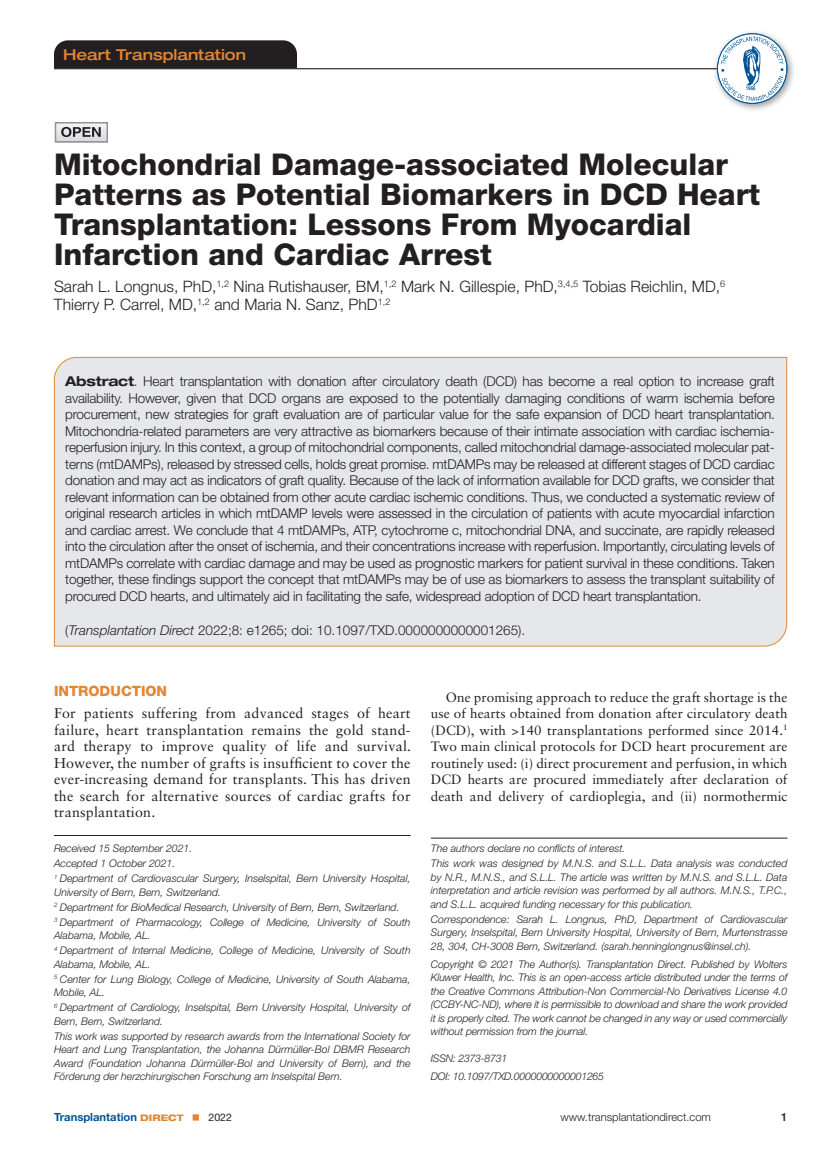
<style>
.page{position:relative;width:837px;height:1161px;background:#fff}
.page>*{position:absolute;margin:0;border:0;box-sizing:border-box;transform-origin:0 0}
.t1{font:800 30px/30px "Helvetica Neue LT Std";color:#231f20}
.t2{font:300 15.75px/18px "Helvetica Neue LT Std";color:#231f20}
.t3{font:500 expanded 15px "Helvetica Neue LT Std";color:#e38634}
.t4{font:14.25px/16.5px "Sabon LT Std";letter-spacing:.015em;color:#231f20;text-align:justify}
.t5{font:800 14.25px "Helvetica Neue LT Std";color:#e38634}
.t6{font:300 13.5px/16.5px "Helvetica Neue LT Std";letter-spacing:-.015em;color:#231f20;text-align:justify}
.t7{font:13.5px/16.5px "Sabon LT Std";letter-spacing:.005em;color:#231f20;text-align:justify}
.t8{font:300 11.25px "Helvetica Neue LT Std";color:#231f20}
.t9{font:700 11.25px "Helvetica Neue LT Std";color:#005595}
.t10{font:500 11.25px "Helvetica Neue LT Std";color:#231f20}
.t11{font:italic 300 10.5px/13.5px "Helvetica Neue LT Std";color:#231f20}
.t12{font:italic 300 10.5px/18px "Helvetica Neue LT Std";letter-spacing:-.02em;color:#231f20}
.t13{font:10.5px "Helvetica Neue LT Std";color:#231f20}
.s1{font-weight:700;font-stretch:expanded}
.s2{font-style:italic}
.s3{font-weight:800;font-stretch:expanded;font-size:9px;color:#e38634}
</style>
<div class="page">
<hr style="left:54px;top:68px;width:734px;height:1px;background:#231f20">
<img style="left:58px;top:125px;width:47px;height:15px">
<div style="left:55px;top:122px;width:53px;height:21px;border:2px solid #909295"></div>
<svg style="left:61px;top:127px;width:40px;height:10px"></svg>
<div style="left:193px;top:1114px;width:6px;height:7px;background:#e38634"></div>
<hr style="left:54px;top:835px;width:357px;height:1px;background:#231f20">
<div style="left:54px;top:40px;width:243px;height:28px;background:#231f20"></div>
<div style="left:54px;top:357px;width:734px;height:290px;background:#e6e7e9"></div>
<hr style="left:431px;top:838px;width:357px;height:1px;background:#231f20">
<div style="left:713px;top:29px;width:83px;height:84px;background:#231f20;opacity:.45"></div>
<svg style="left:717px;top:34px;width:70px;height:69px"></svg>
<svg style="left:721px;top:37px;width:62px;height:64px"></svg>
<div style="left:717px;top:33px;width:70px;height:71px;border:1px solid #005595;border-radius:50%"></div>
<h3 class="t3" style="left:63px;top:45px;width:185px">Heart Transplantation</h3>
<h1 class="t1" style="left:54px;top:150px;width:708px">Mitochondrial Damage-associated Molecular Patterns as Potential Biomarkers in DCD Heart Transplantation: Lessons From Myocardial Infarction and Cardiac Arrest</h1>
<h2 class="t2" style="left:54px;top:277px;width:673px">Sarah L. Longnus, PhD,<sup>1,2</sup> Nina Rutishauser, BM,<sup>1,2</sup> Mark N. Gillespie, PhD,<sup>3,4,5</sup> Tobias Reichlin, MD,<sup>6<br></sup>Thierry P. Carrel, MD,<sup>1,2</sup> and Maria N. Sanz, PhD<sup>1,2</sup></h2>
<p class="t6" style="left:65px;top:373px;width:711px"><span class="s1">Abstract</span>. Heart transplantation with donation after circulatory death (DCD) has become a real option to increase graft availability. However, given that DCD organs are exposed to the potentially damaging conditions of warm ischemia before procurement, new strategies for graft evaluation are of particular value for the safe expansion of DCD heart transplantation.<br>Mitochondria-related parameters are very attractive as biomarkers because of their intimate association with cardiac ischemia&shy;reperfusion injury. In this context, a group of mitochondrial components, called mitochondrial damage-associated molecular pat&shy;terns (mtDAMPs), released by stressed cells, holds great promise. mtDAMPs may be released at different stages of DCD cardiac donation and may act as indicators of graft quality. Because of the lack of information available for DCD grafts, we consider that relevant information can be obtained from other acute cardiac ischemic conditions. Thus, we conducted a systematic review of original research articles in which mtDAMP levels were assessed in the circulation of patients with acute myocardial infarction and cardiac arrest. We conclude that 4 mtDAMPs, ATP, cytochrome c, mitochondrial DNA, and succinate, are rapidly released into the circulation after the onset of ischemia, and their concentrations increase with reperfusion. Importantly, circulating levels of mtDAMPs correlate with cardiac damage and may be used as prognostic markers for patient survival in these conditions. Taken together, these findings support the concept that mtDAMPs may be of use as biomarkers to assess the transplant suitability of procured DCD hearts, and ultimately aid in facilitating the safe, widespread adoption of DCD heart transplantation.</p>
<p class="t6" style="left:65px;top:622px;width:462px">(<span class="s2">Transplantation Direct</span> 2022;8: e1265; doi: 10.1097/TXD.0000000000001265).</p>
<h3 class="t5" style="left:54px;top:682px;width:115px">INTRODUCTION</h3>
<p class="t4" style="left:54px;top:705px;width:359px">For patients suffering from advanced stages of heart failure, heart transplantation remains the gold stand&shy;ard therapy to improve quality of life and survival.<br>However, the number of grafts is insufficient to cover the ever-increasing demand for transplants. This has driven the search for alternative sources of cardiac grafts for transplantation.</p>
<p class="t11" style="left:54px;top:841px;width:358px;line-height:15px">Received 15 September 2021.<br>Accepted 1 October 2021.<br><sup>1</sup> Department of Cardiovascular Surgery, Inselspital, Bern University Hospital,</p>
<p class="t11" style="left:54px;top:884px;width:358px;line-height:15px">University of Bern, Bern, Switzerland.<br><sup>2</sup> Department for BioMedical Research, University of Bern, Bern, Switzerland.<br><sup>3</sup> Department of Pharmacology, College of Medicine, University of South</p>
<p class="t11" style="left:54px;top:928px;width:358px;line-height:15px">Alabama, Mobile, AL.<br><sup>4</sup> Department of Internal Medicine, College of Medicine, University of South</p>
<p class="t11" style="left:54px;top:956px;width:358px;line-height:15px">Alabama, Mobile, AL.<br><sup>5</sup> Center for Lung Biology, College of Medicine, University of South Alabama,</p>
<p class="t11" style="left:54px;top:985px;width:358px;line-height:15px">Mobile, AL.<br><sup>6</sup> Department of Cardiology, Inselspital, Bern University Hospital, University of</p>
<p class="t11" style="left:54px;top:1013px;width:358px;line-height:15px">Bern, Bern, Switzerland.<br>This work was supported by research awards from the International Society for</p>
<p class="t11" style="left:54px;top:1042px;width:358px;text-align:justify">Heart and Lung Transplantation, the Johanna Dürmüller-Bol DBMR Research Award (Foundation Johanna Dürmüller-Bol and University of Bern), and the Förderung der herzchirurgischen Forschung am Inselspital Bern.</p>
<p class="t7" style="left:431px;top:689px;width:358px;text-indent:15px">One promising approach to reduce the graft shortage is the use of hearts obtained from donation after circulatory death (DCD), with &gt;140 transplantations performed since 2014.<sup>1<br></sup>Two main clinical protocols for DCD heart procurement are routinely used: (i) direct procurement and perfusion, in which DCD hearts are procured immediately after declaration of death and delivery of cardioplegia, and (ii) normothermic</p>
<p class="t11" style="left:431px;top:841px;width:358px;line-height:15px">The authors declare no conflicts of interest.<br>This work was designed by M.N.S. and S.L.L. Data analysis was conducted</p>
<p class="t11" style="left:431px;top:870px;width:358px;text-align:justify">by N.R., M.N.S., and S.L.L. The article was written by M.N.S. and S.L.L. Data interpretation and article revision was performed by all authors. M.N.S., T.P.C., and S.L.L. acquired funding necessary for this publication.</p>
<p class="t11" style="left:431px;top:912px;width:358px;text-align:justify">Correspondence: Sarah L. Longnus, PhD, Department of Cardiovascular Surgery, Inselspital, Bern University Hospital, University of Bern, Murtenstrasse 28, 304, CH-3008 Bern, Switzerland. (sarah.henninglongnus@insel.ch).</p>
<p class="t11" style="left:431px;top:957px;width:358px;text-align:justify">Copyright © 2021 The Author(s). Transplantation Direct. Published by Wolters Kluwer Health, Inc. This is an open-access article distributed under the terms of the Creative Commons Attribution-Non Commercial-No Derivatives License 4.0 (CCBY-NC-ND), where it is permissible to download and share the work provided it is properly cited. The work cannot be changed in any way or used commercially without permission from the journal.</p>
<p class="t12" style="left:431px;top:1049px;width:175px">ISSN: 2373-8731<br>DOI: 10.1097/TXD.0000000000001265</p>
<p class="t9" style="left:54px;top:1110px;width:131px">Transplantation <span class="s3">DIRECT</span></p>
<p class="t13" style="left:209px;top:1111px;width:25px">2022</p>
<p class="t8" style="left:561px;top:1110px;width:152px">www.transplantationdirect.com</p>
<p class="t10" style="left:781px;top:1110px;width:8px">1</p>
</div>
